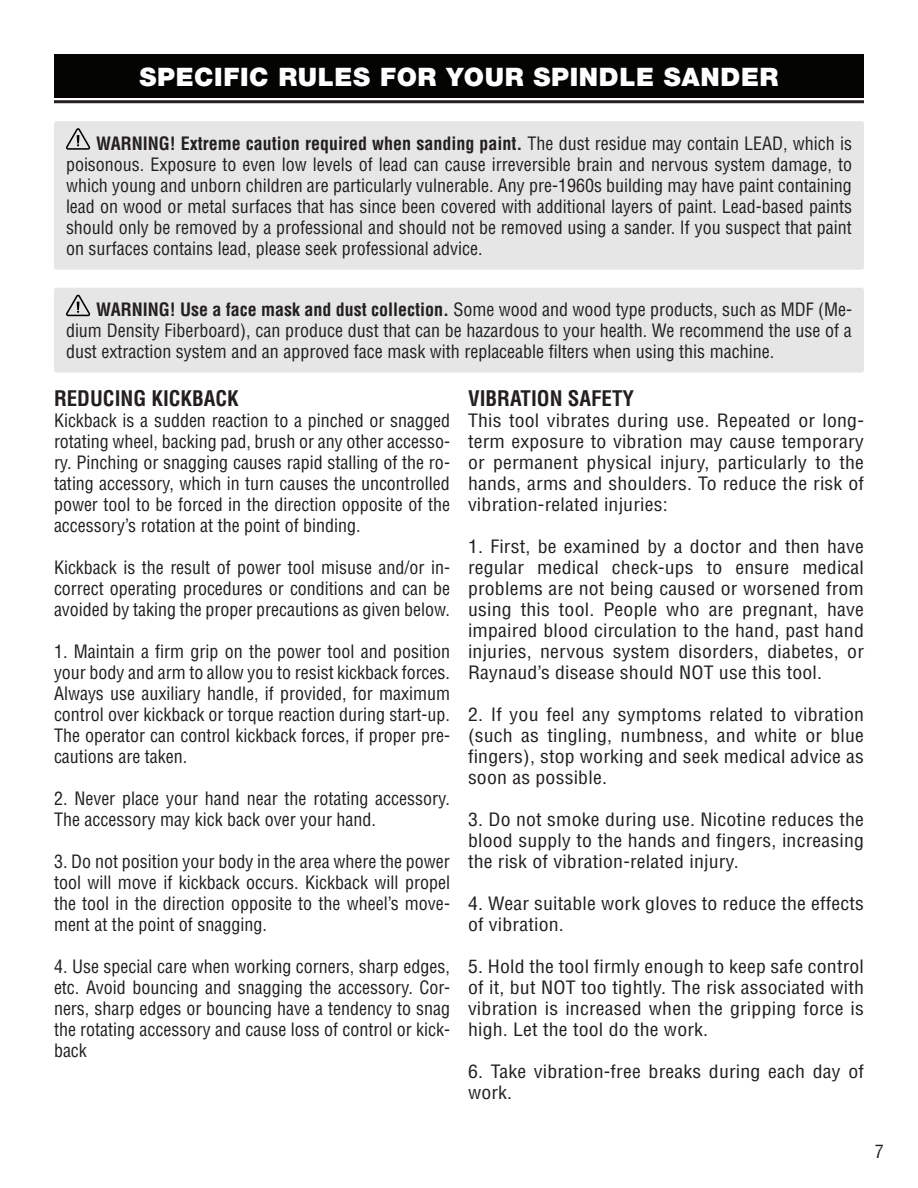
<style>
.page{position:relative;width:918px;height:1188px;background:#fff}
.page>*{position:absolute;margin:0;border:0;box-sizing:border-box;transform-origin:0 0}
._01_-_Heading{font:900 25.5px "Helvetica Neue";letter-spacing:.025em;color:#fff}
._02_-_Subheading{font:700 condensed 21px "Helvetica";color:#231f20}
._02_-_Subheading-2{font:condensed 18px/21px "Helvetica";color:#231f20;text-align:justify}
._04_-_Body_Text_Main{font:condensed 18px/21px "Helvetica";letter-spacing:.01em;color:#231f20;text-align:justify;scale:1.1 1}
._04_-_Body_Text_Main-2{font:condensed 18px/21px "Helvetica";letter-spacing:.01em;color:#231f20;text-align:justify}
.s1{font-weight:700}
</style>
<div class="page">
<div style="left:54px;top:121px;width:810px;height:149px;background:#e6e6e6;border-radius:3px"></div>
<svg style="left:66px;top:128px;width:24px;height:22px"></svg>
<div style="left:54px;top:288px;width:810px;height:85px;background:#e6e6e6;border-radius:3px"></div>
<svg style="left:66px;top:295px;width:24px;height:21px"></svg>
<div style="left:54px;top:54px;width:810px;height:44px;background:#040503"></div>
<hr style="left:54px;top:100px;width:810px;height:3px;background:#231f20">
<p class="_01_-_Heading" style="left:139px;top:62px;width:641px">SPECIFIC RULES FOR YOUR SPINDLE SANDER</p>
<p class="_04_-_Body_Text_Main-2" style="left:66px;top:133px;width:788px;text-indent:30px"><span class="s1">WARNING! Extreme caution required when sanding paint.</span> The dust residue may contain LEAD, which is poisonous. Exposure to even low levels of lead can cause irreversible brain and nervous system damage, to which young and unborn children are particularly vulnerable. Any pre-1960s building may have paint containing lead on wood or metal surfaces that has since been covered with additional layers of paint. Lead-based paints should only be removed by a professional and should not be removed using a sander. If you suspect that paint on surfaces contains lead, please seek professional advice.</p>
<p class="_04_-_Body_Text_Main-2" style="left:66px;top:299px;width:788px;text-indent:30px"><span class="s1">WARNING! Use a face mask and dust collection.</span> Some wood and wood type products, such as MDF (Me&shy;dium Density Fiberboard), can produce dust that can be hazardous to your health. We recommend the use of a dust extraction system and an approved face mask with replaceable filters when using this machine.</p>
<p class="_02_-_Subheading" style="left:54px;top:386px;width:186px">REDUCING KICKBACK</p>
<p class="_02_-_Subheading-2" style="left:54px;top:410px;width:398px">Kickback is a sudden reaction to a pinched or snagged rotating wheel, backing pad, brush or any other accesso&shy;ry. Pinching or snagging causes rapid stalling of the ro&shy;tating accessory, which in turn causes the uncontrolled power tool to be forced in the direction opposite of the accessory’s rotation at the point of binding.</p>
<p class="_02_-_Subheading-2" style="left:54px;top:557px;width:398px">Kickback is the result of power tool misuse and/or in&shy;correct operating procedures or conditions and can be avoided by taking the proper precautions as given below.</p>
<p class="_02_-_Subheading-2" style="left:54px;top:641px;width:398px">1. Maintain a firm grip on the power tool and position your body and arm to allow you to resist kickback forces.<br>Always use auxiliary handle, if provided, for maximum control over kickback or torque reaction during start-up.<br>The operator can control kickback forces, if proper pre&shy;cautions are taken.</p>
<p class="_02_-_Subheading-2" style="left:54px;top:788px;width:398px">2. Never place your hand near the rotating accessory.<br>The accessory may kick back over your hand.</p>
<p class="_02_-_Subheading-2" style="left:54px;top:851px;width:398px">3. Do not position your body in the area where the power tool will move if kickback occurs. Kickback will propel the tool in the direction opposite to the wheel’s move&shy;ment at the point of snagging.</p>
<p class="_02_-_Subheading-2" style="left:54px;top:956px;width:398px">4. Use special care when working corners, sharp edges, etc. Avoid bouncing and snagging the accessory. Cor&shy;ners, sharp edges or bouncing have a tendency to snag the rotating accessory and cause loss of control or kick&shy;back</p>
<p class="_02_-_Subheading" style="left:468px;top:386px;width:168px">VIBRATION SAFETY</p>
<p class="_04_-_Body_Text_Main" style="left:468px;top:410px;width:362px">This tool vibrates during use. Repeated or long&shy;term exposure to vibration may cause temporary or permanent physical injury, particularly to the hands, arms and shoulders. To reduce the risk of vibration-related injuries:</p>
<p class="_04_-_Body_Text_Main" style="left:468px;top:536px;width:362px">1. First, be examined by a doctor and then have regular medical check-ups to ensure medical problems are not being caused or worsened from using this tool. People who are pregnant, have impaired blood circulation to the hand, past hand injuries, nervous system disorders, diabetes, or Raynaud’s disease should NOT use this tool.</p>
<p class="_04_-_Body_Text_Main" style="left:468px;top:704px;width:362px">2. If you feel any symptoms related to vibration (such as tingling, numbness, and white or blue fingers), stop working and seek medical advice as soon as possible.</p>
<p class="_04_-_Body_Text_Main" style="left:468px;top:809px;width:362px">3. Do not smoke during use. Nicotine reduces the blood supply to the hands and fingers, increasing the risk of vibration-related injury.</p>
<p class="_04_-_Body_Text_Main" style="left:468px;top:893px;width:361px">4. Wear suitable work gloves to reduce the effects of vibration.</p>
<p class="_04_-_Body_Text_Main" style="left:468px;top:956px;width:362px">5. Hold the tool firmly enough to keep safe control of it, but NOT too tightly. The risk associated with vibration is increased when the gripping force is high. Let the tool do the work.</p>
<p class="_04_-_Body_Text_Main" style="left:468px;top:1061px;width:361px">6. Take vibration-free breaks during each day of work.</p>
<p class="_04_-_Body_Text_Main-2" style="left:875px;top:1141px;width:10px">7</p>
</div>
